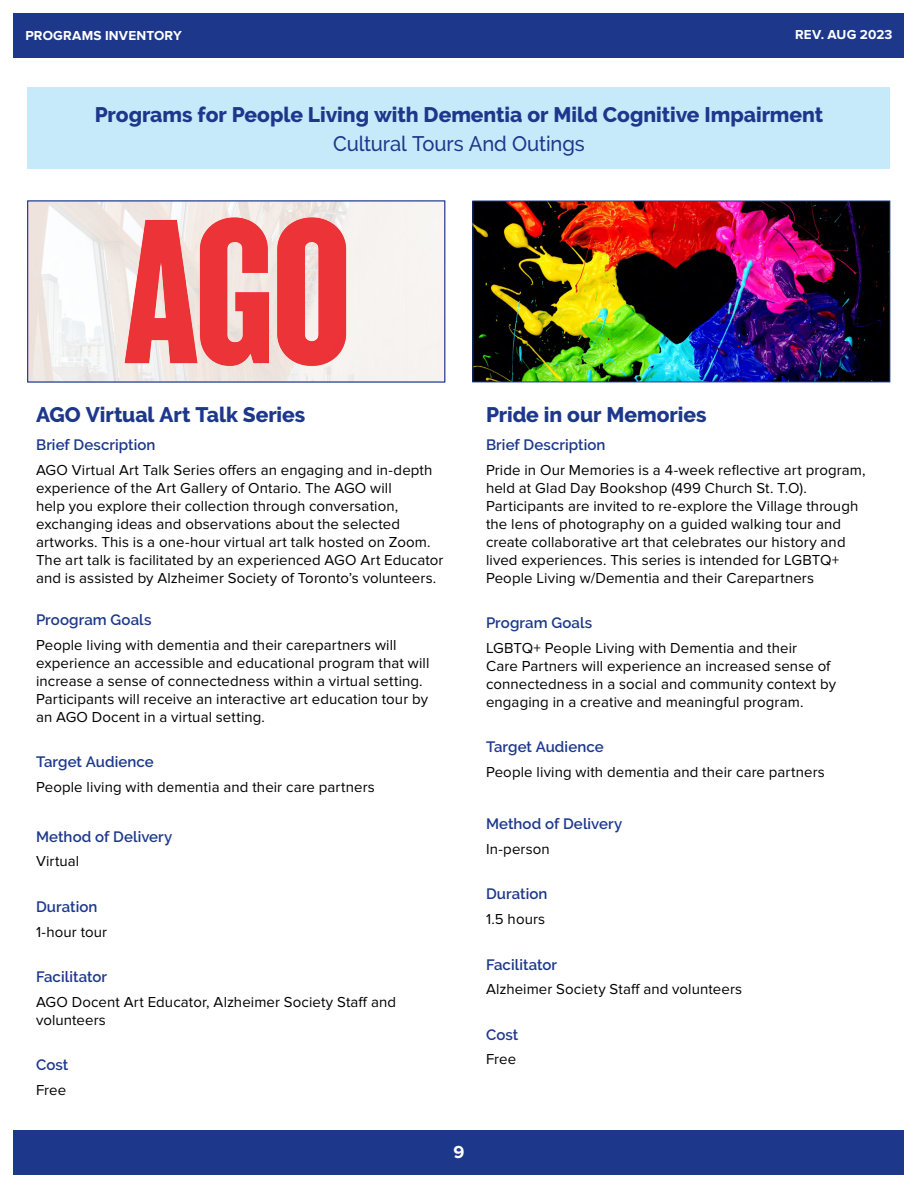
<style>
.page{position:relative;width:918px;height:1188px;background:#fff}
.page>*{position:absolute;margin:0;border:0;box-sizing:border-box;transform-origin:0 0}
.t1{font:800 21px "Raleway";color:#1d388b}
.t2{font:500 21px "Raleway";letter-spacing:-.005em;color:#1d388b;scale:.96 1}
.t3{font:700 18px "Proxima Nova";color:#fff}
.t4{font:15px/18px "Proxima Nova";letter-spacing:.005em;color:#000}
.t5{font:600 15px "Raleway";letter-spacing:.005em;color:#1d388b}
.t6{font:700 13.5px "Proxima Nova";letter-spacing:.015em;color:#fff}
</style>
<div class="page">
<div style="left:14px;top:1130px;width:890px;height:44px;background:#1d388b"></div>
<div style="left:14px;top:14px;width:890px;height:44px;background:#1d388b"></div>
<img style="left:474px;top:203px;width:414px;height:177px">
<div style="left:472px;top:201px;width:418px;height:181px;border:1px solid #1d388b"></div>
<div style="left:28px;top:87px;width:862px;height:82px;background:#c7eafb"></div>
<svg style="left:27px;top:201px;width:418px;height:181px;fill:#f6f3f0"></svg>
<img style="left:120px;top:205px;width:229px;height:173px">
<p class="t6" style="left:26px;top:28px;width:158px">PROGRAMS INVENTORY</p>
<p class="t6" style="left:795px;top:26px;width:99px">REV. AUG 2023</p>
<h1 class="t1" style="left:95px;top:103px;width:730px">Programs for People Living with Dementia or Mild Cognitive Impairment</h1>
<h1 class="t2" style="left:333px;top:131px;width:264px">Cultural Tours And Outings</h1>
<h1 class="t1" style="left:36px;top:403px;width:271px">AGO Virtual Art Talk Series</h1>
<p class="t5" style="left:36px;top:436px;width:121px">Brief Description</p>
<p class="t4" style="left:36px;top:461px;width:409px">AGO Virtual Art Talk Series offers an engaging and in-depth experience of the Art Gallery of Ontario. The AGO will<br>help you explore their collection through conversation, exchanging ideas and observations about the selected artworks. This is a one-hour virtual art talk hosted on Zoom.<br>The art talk is facilitated by an experienced AGO Art Educator and is assisted by Alzheimer Society of Toronto’s volunteers.</p>
<p class="t5" style="left:36px;top:611px;width:117px">Proogram Goals</p>
<p class="t4" style="left:36px;top:636px;width:395px">People living with dementia and their carepartners will experience an accessible and educational program that will increase a sense of connectedness within a virtual setting.<br>Participants will receive an interactive art education tour by an AGO Docent in a virtual setting.</p>
<p class="t5" style="left:36px;top:754px;width:119px">Target Audience</p>
<p class="t4" style="left:36px;top:778px;width:340px">People living with dementia and their care partners</p>
<p class="t5" style="left:36px;top:828px;width:138px">Method of Delivery</p>
<p class="t4" style="left:36px;top:853px;width:45px">Virtual</p>
<p class="t5" style="left:36px;top:898px;width:63px">Duration</p>
<p class="t4" style="left:36px;top:923px;width:73px">1-hour tour</p>
<p class="t5" style="left:36px;top:968px;width:73px">Facilitator</p>
<p class="t4" style="left:36px;top:993px;width:362px">AGO Docent Art Educator, Alzheimer Society Staff and volunteers</p>
<p class="t5" style="left:36px;top:1056px;width:34px">Cost</p>
<p class="t4" style="left:36px;top:1081px;width:32px">Free</p>
<p class="t3" style="left:454px;top:1141px;width:12px">9</p>
<h1 class="t1" style="left:486px;top:403px;width:222px">Pride in our Memories</h1>
<p class="t5" style="left:486px;top:436px;width:121px">Brief Description</p>
<p class="t4" style="left:486px;top:461px;width:381px">Pride in Our Memories is a 4-week reflective art program, held at Glad Day Bookshop (499 Church St. T.O).<br>Participants are invited to re-explore the Village through the lens of photography on a guided walking tour and create collaborative art that celebrates our history and lived experiences. This series is intended for LGBTQ+ People Living w/Dementia and their Carepartners</p>
<p class="t5" style="left:486px;top:614px;width:108px">Program Goals</p>
<p class="t4" style="left:486px;top:639px;width:352px">LGBTQ+ People Living with Dementia and their<br>Care Partners will experience an increased sense of connectedness in a social and community context by engaging in a creative and meaningful program.</p>
<p class="t5" style="left:486px;top:738px;width:119px">Target Audience</p>
<p class="t4" style="left:486px;top:763px;width:340px">People living with dementia and their care partners</p>
<p class="t5" style="left:486px;top:815px;width:138px">Method of Delivery</p>
<p class="t4" style="left:486px;top:840px;width:65px">In-person</p>
<p class="t5" style="left:486px;top:885px;width:63px">Duration</p>
<p class="t4" style="left:486px;top:910px;width:61px">1.5 hours</p>
<p class="t5" style="left:486px;top:956px;width:73px">Facilitator</p>
<p class="t4" style="left:486px;top:980px;width:258px">Alzheimer Society Staff and volunteers</p>
<p class="t5" style="left:486px;top:1026px;width:34px">Cost</p>
<p class="t4" style="left:486px;top:1051px;width:32px">Free</p>
</div>
